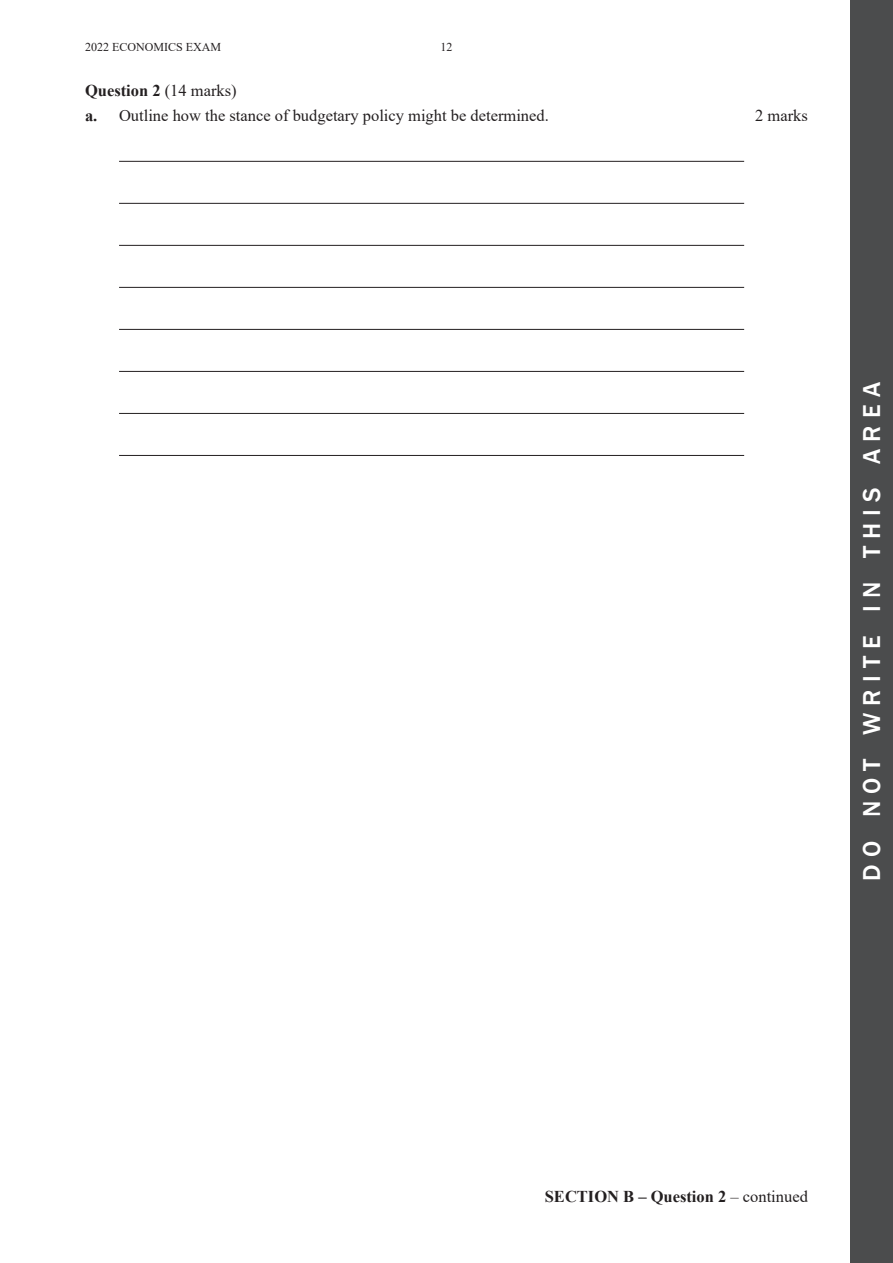
<style>
.page{position:relative;width:893px;height:1263px;background:#fff}
.page>*{position:absolute;margin:0;border:0;box-sizing:border-box;transform-origin:0 0}
.t1{font:500 25.2px "Franklin Gothic";letter-spacing:.285em;color:#fff}
.t2{font:16.5px/24px "Times New Roman";color:#231f20}
.t3{font:700 16.5px "Times New Roman";color:#231f20}
.t4{font:12px "Times New Roman";color:#231f20}
.s1{font-weight:700}
.s2{font-weight:400}
</style>
<div class="page">
<div style="left:850px;top:0;width:43px;height:1263px;background:#4b4c4d"></div>
<hr style="left:119px;top:161px;width:625px;height:1px;background:#231f20">
<hr style="left:119px;top:203px;width:625px;height:1px;background:#231f20">
<hr style="left:119px;top:245px;width:625px;height:1px;background:#231f20">
<hr style="left:119px;top:287px;width:625px;height:1px;background:#231f20">
<hr style="left:119px;top:329px;width:625px;height:1px;background:#231f20">
<hr style="left:119px;top:371px;width:625px;height:1px;background:#231f20">
<hr style="left:119px;top:413px;width:625px;height:1px;background:#231f20">
<hr style="left:119px;top:455px;width:625px;height:1px;background:#231f20">
<p class="t4" style="left:85px;top:38px;width:137px">2022 ECONOMICS EXAM</p>
<p class="t4" style="left:440px;top:38px;width:13px">12</p>
<p class="t2" style="left:85px;top:78px;width:465px"><span class="s1">Question 2</span> (14 marks)<br><span class="s1">a.</span> Outline how the stance of budgetary policy might be determined.</p>
<p class="t2" style="left:755px;top:103px;width:54px">2 marks</p>
<h1 class="t1" style="left:856px;top:881px;width:500px;rotate:-90deg">do not write in this area</h1>
<p class="t3" style="left:545px;top:1185px;width:265px">SECTION B – Question 2 <span class="s2">– continued</span></p>
</div>
